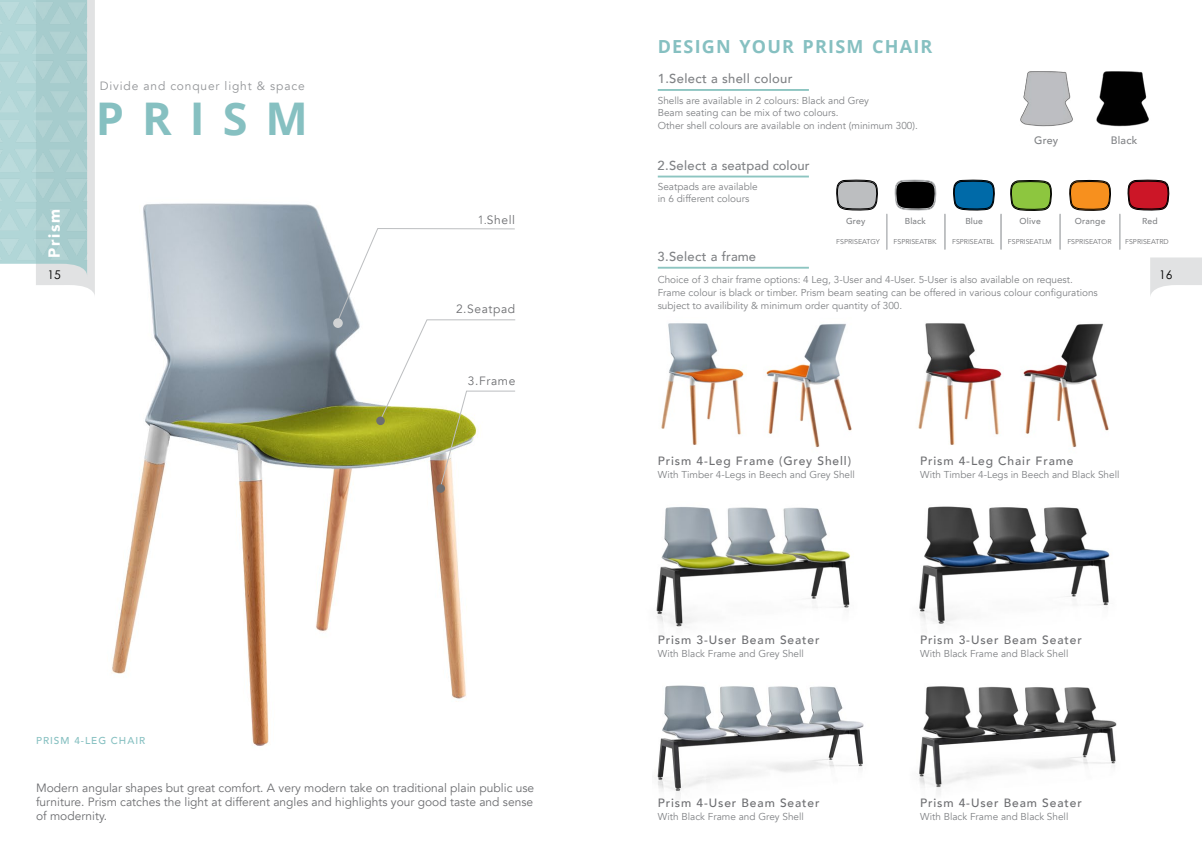
<style>
.page{position:relative;width:1202px;height:854px;background:#fff}
.page>*{position:absolute;margin:0;border:0;box-sizing:border-box;transform-origin:0 0}
.t1{font:700 45px "Open Sans";letter-spacing:.4em;color:#86c0c1}
.t2{font:700 18px "Open Sans";letter-spacing:.065em;color:#86c0c1}
.t3{font:900 16px "Avenir";letter-spacing:.1em;color:#fff}
.t4{font:500 13px "Avenir";letter-spacing:.025em;color:#808285}
.t5{font:500 13px "Avenir";color:#808285}
.t6{font:12px/14px "Avenir";color:#6d6e71;text-align:justify}
.t7{font:500 12px "Avenir";letter-spacing:.075em;color:#6d6e71}
.t8{font:12px "Avenir";letter-spacing:.07em;color:#939598}
.t9{font:12px "Avenir";letter-spacing:.05em;color:#6d6e71}
.t10{font:12px "Century Gothic Pro";color:#000}
.t11{font:500 10.7px "Avenir";letter-spacing:.025em;color:#808285}
.t12{font:10px/12.4px "Avenir";color:#808285}
.t13{font:500 10px "Avenir";letter-spacing:.1em;color:#86c0c1}
.t14{font:500 8.6px "Avenir";letter-spacing:.025em;color:#808285}
.t15{font:7px "Avenir";color:#6d6e71}
.s1{font-weight:300;font-size:11.9px}
</style>
<div class="page">
<img style="left:112px;top:203px;width:355px;height:543px">
<svg style="left:0;top:0;width:95px;height:295px"></svg>
<img style="left:661px;top:323px;width:83px;height:122px">
<img style="left:656px;top:507px;width:195px;height:120px">
<svg style="left:1150px;top:257px;width:52px;height:39px"></svg>
<img style="left:1020px;top:71px;width:129px;height:56px">
<img style="left:766px;top:323px;width:86px;height:125px">
<img style="left:918px;top:323px;width:84px;height:122px">
<img style="left:1023px;top:323px;width:86px;height:125px">
<img style="left:919px;top:506px;width:191px;height:118px">
<img style="left:657px;top:685px;width:207px;height:114px">
<img style="left:917px;top:686px;width:200px;height:108px">
<hr style="left:658px;top:89px;width:151px;height:2px;background:#8dc5c1">
<hr style="left:658px;top:175px;width:151px;height:2px;background:#8dc5c1">
<hr style="left:658px;top:267px;width:151px;height:1px;background:#8dc5c1">
<svg style="left:886px;top:214px;width:1px;height:36px"></svg>
<svg style="left:1127px;top:179px;width:43px;height:31px"></svg>
<svg style="left:1069px;top:180px;width:42px;height:31px"></svg>
<svg style="left:1010px;top:180px;width:42px;height:31px"></svg>
<svg style="left:894px;top:179px;width:43px;height:31px"></svg>
<svg style="left:836px;top:179px;width:42px;height:31px"></svg>
<svg style="left:944px;top:214px;width:1px;height:36px"></svg>
<svg style="left:953px;top:179px;width:48px;height:71px"></svg>
<svg style="left:1059px;top:214px;width:1px;height:36px"></svg>
<svg style="left:1119px;top:214px;width:1px;height:36px"></svg>
<div style="left:333px;top:318px;width:10px;height:10px;background:#d1d3d4;border-radius:50%"></div>
<svg style="left:336px;top:227px;width:180px;height:262px"></svg>
<div style="left:436px;top:484px;width:9px;height:8px;background:#6d6e71;border-radius:50%"></div>
<img style="left:0;top:0;width:87px;height:263px">
<p class="t8" style="left:100px;top:78px;width:206px">Divide and conquer light &amp; space</p>
<h3 class="t3" style="left:41px;top:258px;width:50px;rotate:-90deg">Prism</h3>
<p class="t10" style="left:48px;top:267px;width:15px">15</p>
<h1 class="t1" style="left:96px;top:87px;width:214px">PRISM</h1>
<p class="t13" style="left:36px;top:732px;width:111px">PRISM 4-LEG CHAIR</p>
<p class="t6" style="left:478px;top:212px;width:39px"><span class="s1">1.</span>Shell</p>
<p class="t9" style="left:456px;top:302px;width:61px">2.Seatpad</p>
<p class="t6" style="left:468px;top:374px;width:49px">3.Frame</p>
<p class="t6" style="left:36px;top:781px;width:500px">Modern angular shapes but great comfort. A very modern take on traditional plain public use furniture. Prism catches the light at different angles and highlights your good taste and sense of modernity.</p>
<h2 class="t2" style="left:658px;top:34px;width:276px">DESIGN YOUR PRISM CHAIR</h2>
<h3 class="t4" style="left:658px;top:67px;width:136px">1.Select a shell colour</h3>
<p class="t12" style="left:658px;top:94px;width:262px">Shells are available in 2 colours: Black and Grey<br>Beam seating can be mix of two colours.<br>Other shell colours are available on indent (minimum 300).</p>
<h3 class="t5" style="left:658px;top:154px;width:153px">2.Select a seatpad colour</h3>
<p class="t12" style="left:658px;top:180px;width:102px">Seatpads are available in 6 different colours</p>
<p class="t11" style="left:1034px;top:131px;width:26px">Grey</p>
<p class="t11" style="left:1111px;top:131px;width:28px">Black</p>
<h3 class="t4" style="left:658px;top:245px;width:100px">3.Select a frame</h3>
<p class="t14" style="left:846px;top:214px;width:21px">Grey</p>
<p class="t14" style="left:905px;top:214px;width:23px">Black</p>
<p class="t14" style="left:965px;top:214px;width:19px">Blue</p>
<p class="t14" style="left:1020px;top:214px;width:23px">Olive</p>
<p class="t14" style="left:1075px;top:214px;width:32px">Orange</p>
<p class="t14" style="left:1142px;top:214px;width:17px">Red</p>
<p class="t15" style="left:836px;top:237px;width:45px">FSPRISEATGY</p>
<p class="t15" style="left:894px;top:237px;width:45px">FSPRISEATBK</p>
<p class="t15" style="left:952px;top:237px;width:44px">FSPRISEATBL</p>
<p class="t15" style="left:1008px;top:237px;width:45px">FSPRISEATLM</p>
<p class="t15" style="left:1067px;top:237px;width:46px">FSPRISEATOR</p>
<p class="t15" style="left:1125px;top:237px;width:45px">FSPRISEATRD</p>
<p class="t12" style="left:658px;top:273px;width:442px;line-height:13px">Choice of 3 chair frame options: 4 Leg, 3-User and 4-User. 5-User is also available on request.<br>Frame colour is black or timber. Prism beam seating can be offered in various colour configurations subject to availibility &amp; minimum order quantity of 300.</p>
<p class="t10" style="left:1159px;top:267px;width:15px">16</p>
<p class="t7" style="left:658px;top:450px;width:195px">Prism 4-Leg Frame (Grey Shell)</p>
<p class="t12" style="left:658px;top:468px;width:199px">With Timber 4-Legs in Beech and Grey Shell</p>
<p class="t7" style="left:920px;top:450px;width:155px">Prism 4-Leg Chair Frame</p>
<p class="t12" style="left:920px;top:468px;width:201px">With Timber 4-Legs in Beech and Black Shell</p>
<p class="t7" style="left:658px;top:629px;width:163px">Prism 3-User Beam Seater</p>
<p class="t12" style="left:658px;top:647px;width:148px">With Black Frame and Grey Shell</p>
<p class="t7" style="left:658px;top:791px;width:163px">Prism 4-User Beam Seater</p>
<p class="t12" style="left:658px;top:809px;width:148px">With Black Frame and Grey Shell</p>
<p class="t7" style="left:920px;top:629px;width:163px">Prism 3-User Beam Seater</p>
<p class="t12" style="left:920px;top:647px;width:150px">With Black Frame and Black Shell</p>
<p class="t7" style="left:920px;top:791px;width:163px">Prism 4-User Beam Seater</p>
<p class="t12" style="left:920px;top:809px;width:150px">With Black Frame and Black Shell</p>
</div>
